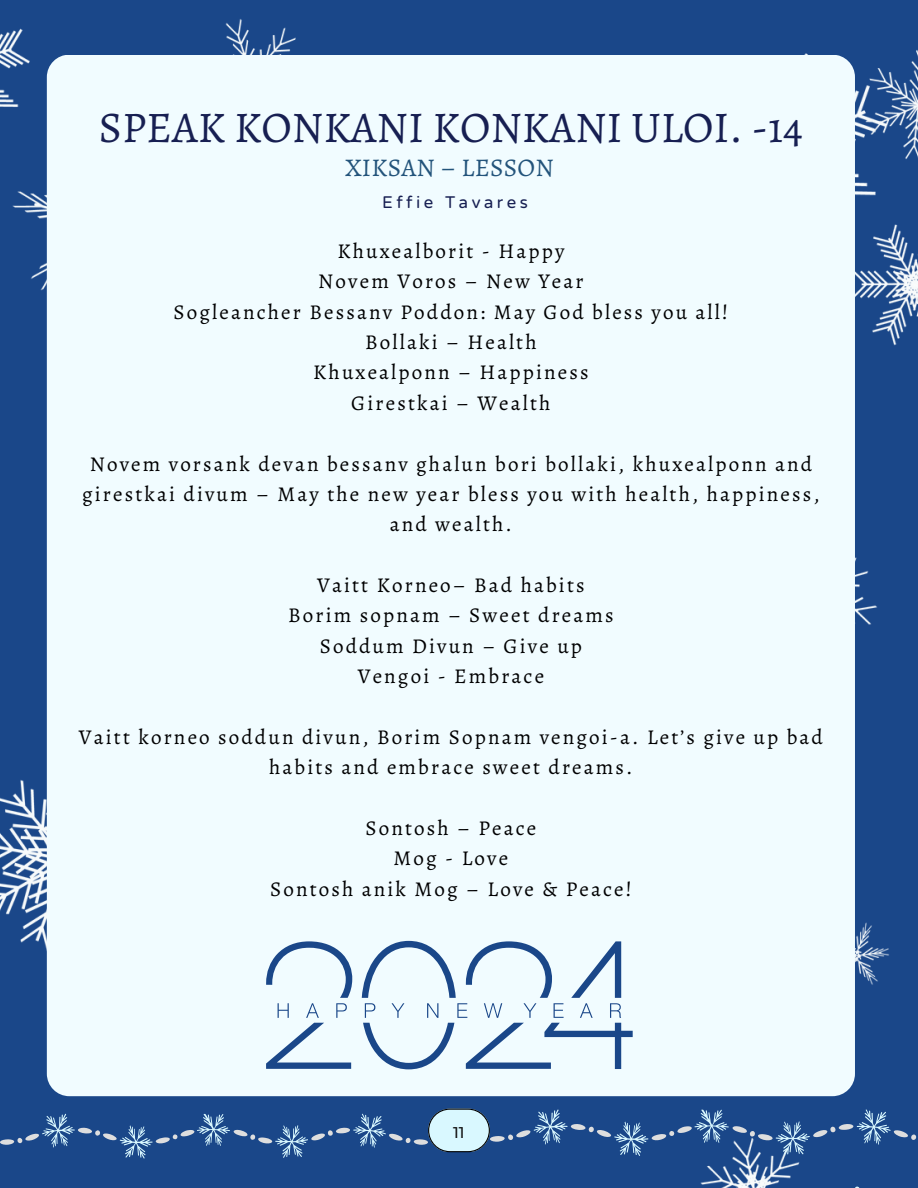
<style>
.page{position:relative;width:918px;height:1188px;background:#fff}
.page>*{position:absolute;margin:0;border:0;box-sizing:border-box;transform-origin:0 0}
.t1{font:43.8px "Alegreya";color:#171f52}
.t2{font:25.5px "Alegreya";letter-spacing:.01em;color:#23547b}
.t3{font:21.15px/30.3px "Alegreya";letter-spacing:.1em;color:#000;text-align:center}
.t4{font:21px "NTR";letter-spacing:.165em;color:#171f52}
.t5{font:500 15.45px "Montserrat";color:#111}
</style>
<div class="page">
<img style="left:0;top:0;width:918px;height:1188px">
<div style="left:47px;top:55px;width:808px;height:1041px;background:#f1fcff;border-radius:22px"></div>
<svg style="left:541px;top:987px;width:377px;height:201px"></svg>
<svg style="left:829px;top:1186px;width:32px;height:2px"></svg>
<svg style="left:0;top:1109px;width:916px;height:50px;background:#355f98"></svg>
<svg style="left:266px;top:941px;width:87px;height:128px"></svg>
<svg style="left:362px;top:941px;width:271px;height:128px"></svg>
<p class="t1" style="left:99px;top:97px;width:706px">SPEAK KONKANI KONKANI ULOI. -14</p>
<p class="t2" style="left:345px;top:150px;width:210px">XIKSAN – LESSON</p>
<p class="t4" style="left:382px;top:188px;width:147px">Effie Tavares</p>
<h1 class="t3" style="left:337px;top:236px;width:229px">Khuxealborit - Happy</h1>
<h2 class="t3" style="left:318px;top:266px;width:267px">Novem Voros – New Year</h2>
<p class="t3" style="left:174px;top:296px;width:556px">Sogleancher Bessanv Poddon: May God bless you all!</p>
<p class="t3" style="left:365px;top:327px;width:173px">Bollaki – Health</p>
<p class="t3" style="left:313px;top:357px;width:277px">Khuxealponn – Happiness</p>
<p class="t3" style="left:351px;top:388px;width:201px">Girestkai – Wealth</p>
<p class="t3" style="left:82px;top:448px;width:739px">Novem vorsank devan bessanv ghalun bori bollaki, khuxealponn and girestkai divum – May the new year bless you with health, happiness, and wealth.</p>
<p class="t3" style="left:317px;top:570px;width:269px">Vaitt Korneo– Bad habits</p>
<p class="t3" style="left:288px;top:600px;width:327px">Borim sopnam – Sweet dreams</p>
<p class="t3" style="left:320px;top:631px;width:264px">Soddum Divun – Give up</p>
<p class="t3" style="left:358px;top:661px;width:188px">Vengoi - Embrace</p>
<p class="t3" style="left:79px;top:722px;width:746px">Vaitt korneo soddun divun, Borim Sopnam vengoi-a. Let’s give up bad habits and embrace sweet dreams.</p>
<p class="t3" style="left:365px;top:813px;width:172px">Sontosh – Peace</p>
<p class="t3" style="left:394px;top:843px;width:116px">Mog - Love</p>
<p class="t3" style="left:270px;top:874px;width:363px">Sontosh anik Mog – Love &amp; Peace!</p>
<p class="t5" style="left:453px;top:1123px;width:13px">11</p>
</div>
